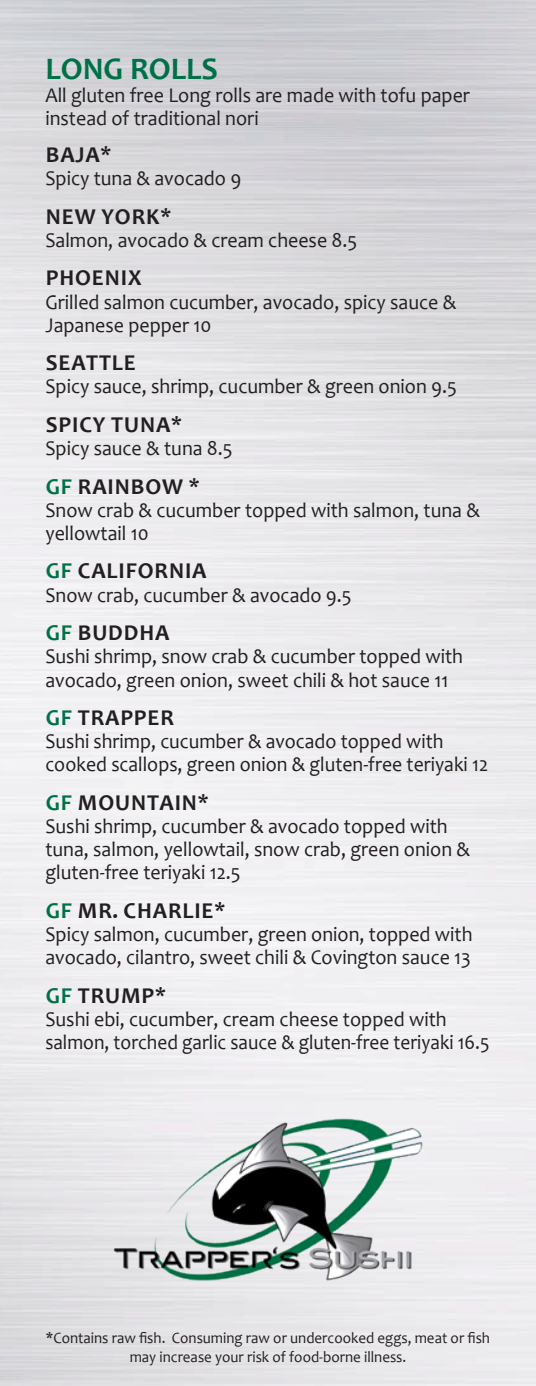
<style>
.page{position:relative;width:536px;height:1386px;background:#fff}
.page>*{position:absolute;margin:0;border:0;box-sizing:border-box;transform-origin:0 0}
.t1{font:700 31.5px "Candara";color:#007146}
.t2{font:700 22.75px "Candara";letter-spacing:.04em;color:#231f20}
.t3{font:21px/23.1px "Candara";color:#231f20;scale:.95 1}
.t4{font:21px/23.1px "Candara";color:#231f20;scale:.94 1}
.t5{font:15.75px/19.2px "Candara";color:#231f20;text-align:center;scale:.95 1}
.s1{color:#007146}
</style>
<div class="page">
<img style="left:113px;top:1114px;width:310px;height:173px">
<h1 class="t1" style="left:45px;top:49px;width:174px">LONG ROLLS</h1>
<p class="t3" style="left:45px;top:83px;width:448px">All gluten free Long rolls are made with tofu paper instead of traditional nori</p>
<p class="t2" style="left:46px;top:140px;width:67px">BAJA*</p>
<p class="t3" style="left:45px;top:167px;width:207px">Spicy tuna &amp; avocado 9</p>
<p class="t2" style="left:46px;top:202px;width:127px">NEW YORK*</p>
<p class="t3" style="left:45px;top:228px;width:330px">Salmon, avocado &amp; cream cheese 8.5</p>
<p class="t2" style="left:46px;top:264px;width:97px">PHOENIX</p>
<p class="t3" style="left:45px;top:290px;width:434px">Grilled salmon cucumber, avocado, spicy sauce &amp;<br>Japanese pepper 10</p>
<p class="t2" style="left:46px;top:349px;width:91px">SEATTLE</p>
<p class="t3" style="left:45px;top:375px;width:434px">Spicy sauce, shrimp, cucumber &amp; green onion 9.5</p>
<p class="t2" style="left:46px;top:410px;width:138px">SPICY TUNA*</p>
<p class="t3" style="left:45px;top:437px;width:199px">Spicy sauce &amp; tuna 8.5</p>
<p class="t2" style="left:46px;top:472px;width:155px"><span class="s1">GF</span> RAINBOW *</p>
<p class="t3" style="left:45px;top:498px;width:459px">Snow crab &amp; cucumber topped with salmon, tuna &amp; yellowtail 10</p>
<p class="t2" style="left:46px;top:557px;width:162px"><span class="s1">GF</span> CALIFORNIA</p>
<p class="t3" style="left:45px;top:583px;width:324px">Snow crab, cucumber &amp; avocado 9.5</p>
<p class="t2" style="left:46px;top:618px;width:125px"><span class="s1">GF</span> BUDDHA</p>
<p class="t3" style="left:45px;top:645px;width:441px">Sushi shrimp, snow crab &amp; cucumber topped with avocado, green onion, sweet chili &amp; hot sauce 11</p>
<p class="t2" style="left:46px;top:703px;width:130px"><span class="s1">GF</span> TRAPPER</p>
<p class="t4" style="left:45px;top:730px;width:472px">Sushi shrimp, cucumber &amp; avocado topped with cooked scallops, green onion &amp; gluten-free teriyaki 12</p>
<p class="t2" style="left:46px;top:788px;width:165px"><span class="s1">GF</span> MOUNTAIN*</p>
<p class="t3" style="left:45px;top:815px;width:448px">Sushi shrimp, cucumber &amp; avocado topped with tuna, salmon, yellowtail, snow crab, green onion &amp; gluten-free teriyaki 12.5</p>
<p class="t2" style="left:46px;top:896px;width:181px"><span class="s1">GF</span> MR. CHARLIE*</p>
<p class="t3" style="left:45px;top:923px;width:451px">Spicy salmon, cucumber, green onion, topped with avocado, cilantro, sweet chili &amp; Covington sauce 13</p>
<p class="t2" style="left:46px;top:981px;width:122px"><span class="s1">GF</span> TRUMP*</p>
<p class="t3" style="left:45px;top:1007px;width:469px">Sushi ebi, cucumber, cream cheese topped with salmon, torched garlic sauce &amp; gluten-free teriyaki 16.5</p>
<p class="t5" style="left:46px;top:1328px;width:469px">*Contains raw fish. Consuming raw or undercooked eggs, meat or fish may increase your risk of food-borne illness.</p>
</div>
